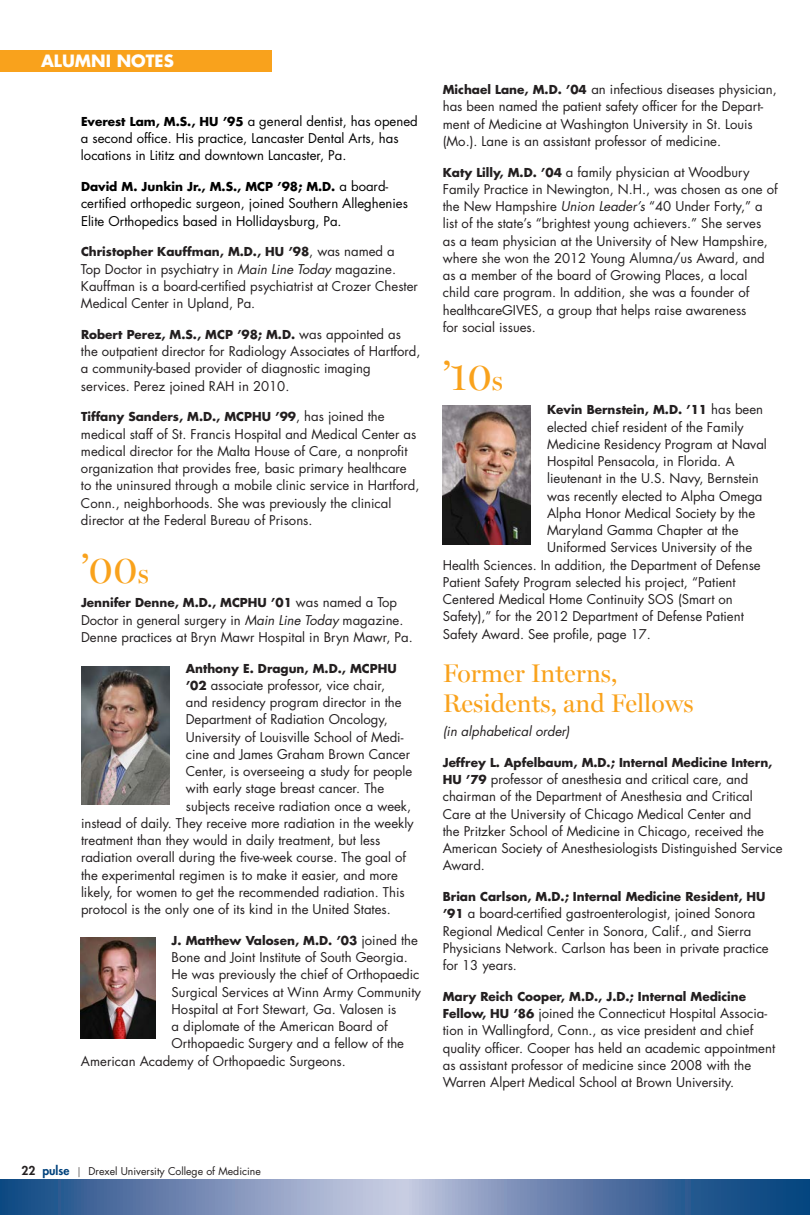
<style>
.page{position:relative;width:810px;height:1215px;background:#fff}
.page>*{position:absolute;margin:0;border:0;box-sizing:border-box;transform-origin:0 0}
._00s{font:40.2px "Miller Display";color:#f9a21c}
._00s-2{font:25.5px/30px "Miller Display";color:#f9a21c}
.Headlines_smaller_se{font:700 16.5px "Futura";color:#fff}
.Body_Alumni_Section{font:13.2px/17.2px "Futura";color:#231f20}
.Body_Alumni_Section-2{font:13.2px/17.2px "Futura";color:#000}
.Body_Alumni_Section-3{font:italic 13.2px "Futura";color:#231f20}
.Body_Alumni_Section-4{font:700 12px "Futura";color:#231f20}
.Body_Alumni_Section-5{font:700 12px "Futura";color:#000}
.t1{font:10.5px "Futura";color:#231f20}
.s1{font-weight:700;font-size:12px}
.s2{font-weight:400;font-size:13.2px}
.s3{font-style:italic}
.s4{font-size:28.2px}
.s5{font-weight:800;font-size:12px}
.s6{font-weight:800;font-size:12px;color:#01427c}
.s7{font-family:"Miller Text"}
</style>
<div class="page">
<svg style="left:0;top:1180px;width:809px;height:35px;background:#6481ad"></svg>
<hr style="left:809px;top:1180px;width:1px;height:35px;background:#04457f">
<div style="left:0;top:51px;width:272px;height:21px;background:#f9a21c"></div>
<img style="left:81px;top:666px;width:89px;height:138px">
<img style="left:442px;top:406px;width:89px;height:138px">
<img style="left:80px;top:938px;width:75px;height:101px">
<p class="Headlines_smaller_se" style="left:41px;top:49px;width:134px">ALUMNI NOTES</p>
<p class="Body_Alumni_Section-2" style="left:81px;top:112px;width:338px"><span class="s1">Everest Lam, M.S., HU ’95</span> a general dentist, has opened a second office. His practice, Lancaster Dental Arts, has locations in Lititz and downtown Lancaster, Pa.</p>
<p class="Body_Alumni_Section-5" style="left:81px;top:178px;width:309px">David M. Junkin Jr., M.S., MCP ’98; M.D. <span class="s2">a board-</span></p>
<p class="Body_Alumni_Section-2" style="left:81px;top:195px;width:329px">certified orthopedic surgeon, joined Southern Alleghenies<br>Elite Orthopedics based in Hollidaysburg, Pa.</p>
<p class="Body_Alumni_Section-4" style="left:81px;top:244px;width:315px">Christopher Kauffman, M.D., HU ’98<span class="s2">, was named a</span></p>
<p class="Body_Alumni_Section" style="left:81px;top:260px;width:338px">Top Doctor in psychiatry in <span class="s3">Main Line Today</span> magazine.<br>Kauffman is a board-certified psychiatrist at Crozer Chester<br>Medical Center in Upland, Pa.</p>
<p class="Body_Alumni_Section-4" style="left:81px;top:326px;width:321px">Robert Perez, M.S., MCP ’98; M.D. <span class="s2">was appointed as</span></p>
<p class="Body_Alumni_Section" style="left:81px;top:343px;width:341px">the outpatient director for Radiology Associates of Hartford, a community-based provider of diagnostic imaging services. Perez joined RAH in 2010.</p>
<p class="Body_Alumni_Section-4" style="left:81px;top:409px;width:305px">Tiffany Sanders, M.D., MCPHU ’99<span class="s2">, has joined the</span></p>
<p class="Body_Alumni_Section" style="left:81px;top:425px;width:340px">medical staff of St. Francis Hospital and Medical Center as medical director for the Malta House of Care, a nonprofit organization that provides free, basic primary healthcare to the uninsured through a mobile clinic service in Hartford, Conn., neighborhoods. She was previously the clinical director at the Federal Bureau of Prisons.</p>
<p class="_00s" style="left:81px;top:546px;width:69px">’00<span class="s4">s</span></p>
<p class="Body_Alumni_Section-4" style="left:81px;top:595px;width:318px">Jennifer Denne, M.D., MCPHU ’01 <span class="s2">was named a Top</span></p>
<p class="Body_Alumni_Section" style="left:81px;top:611px;width:333px">Doctor in general surgery in <span class="s3">Main Line Today</span> magazine.<br>Denne practices at Bryn Mawr Hospital in Bryn Mawr, Pa.</p>
<p class="Body_Alumni_Section-4" style="left:186px;top:660px;width:212px">Anthony E. Dragun, M.D., MCPHU</p>
<p class="Body_Alumni_Section" style="left:186px;top:676px;width:201px"><span class="s1">’02</span> associate professor, vice chair,</p>
<p class="Body_Alumni_Section" style="left:186px;top:694px;width:217px">and residency program director in the</p>
<p class="Body_Alumni_Section" style="left:186px;top:711px;width:204px">Department of Radiation Oncology,</p>
<p class="Body_Alumni_Section" style="left:186px;top:728px;width:219px">University of Louisville School of Medi-</p>
<p class="Body_Alumni_Section" style="left:186px;top:745px;width:226px">cine and James Graham Brown Cancer</p>
<p class="Body_Alumni_Section" style="left:186px;top:762px;width:228px">Center, is overseeing a study for people</p>
<p class="Body_Alumni_Section" style="left:186px;top:780px;width:200px">with early stage breast cancer. The</p>
<p class="Body_Alumni_Section" style="left:186px;top:797px;width:227px">subjects receive radiation once a week,</p>
<p class="Body_Alumni_Section" style="left:81px;top:814px;width:334px">instead of daily. They receive more radiation in the weekly</p>
<p class="Body_Alumni_Section" style="left:81px;top:831px;width:301px">treatment than they would in daily treatment, but less</p>
<p class="Body_Alumni_Section" style="left:81px;top:849px;width:327px">radiation overall during the five-week course. The goal of</p>
<p class="Body_Alumni_Section" style="left:81px;top:866px;width:319px">the experimental regimen is to make it easier, and more</p>
<p class="Body_Alumni_Section" style="left:81px;top:883px;width:325px">likely, for women to get the recommended radiation. This</p>
<p class="Body_Alumni_Section" style="left:81px;top:900px;width:311px">protocol is the only one of its kind in the United States.</p>
<p class="Body_Alumni_Section-4" style="left:172px;top:932px;width:248px">J. Matthew Valosen, M.D. ’03 <span class="s2">joined the</span></p>
<p class="Body_Alumni_Section" style="left:172px;top:949px;width:238px">Bone and Joint Institute of South Georgia.</p>
<p class="Body_Alumni_Section" style="left:172px;top:966px;width:249px">He was previously the chief of Orthopaedic</p>
<p class="Body_Alumni_Section" style="left:172px;top:983px;width:251px">Surgical Services at Winn Army Community</p>
<p class="Body_Alumni_Section" style="left:172px;top:1000px;width:226px">Hospital at Fort Stewart, Ga. Valosen is</p>
<p class="Body_Alumni_Section" style="left:172px;top:1017px;width:218px">a diplomate of the American Board of</p>
<p class="Body_Alumni_Section" style="left:172px;top:1035px;width:234px">Orthopaedic Surgery and a fellow of the</p>
<p class="Body_Alumni_Section" style="left:81px;top:1052px;width:266px">American Academy of Orthopaedic Surgeons.</p>
<p class="Body_Alumni_Section" style="left:443px;top:81px;width:336px"><span class="s1">Michael Lane, M.D. ’04</span> an infectious diseases physician, has been named the patient safety officer for the Depart&shy;ment of Medicine at Washington University in St. Louis (Mo.). Lane is an assistant professor of medicine.</p>
<p class="Body_Alumni_Section" style="left:443px;top:163px;width:336px"><span class="s1">Katy Lilly, M.D. ’04</span> a family physician at Woodbury Family Practice in Newington, N.H., was chosen as one of the New Hampshire <span class="s3">Union Leader’s</span> “40 Under Forty,” a list of the state’s “brightest young achievers.” She serves<br>as a team physician at the University of New Hampshire, where she won the 2012 Young Alumna/us Award, and as a member of the board of Growing Places, a local child care program. In addition, she was a founder of healthcareGIVES, a group that helps raise awareness<br>for social issues.</p>
<p class="_00s" style="left:443px;top:353px;width:62px">’10<span class="s4">s</span></p>
<p class="Body_Alumni_Section-4" style="left:547px;top:402px;width:218px">Kevin Bernstein, M.D. ’11 <span class="s2">has been</span></p>
<p class="Body_Alumni_Section" style="left:547px;top:418px;width:198px">elected chief resident of the Family</p>
<p class="Body_Alumni_Section" style="left:547px;top:435px;width:221px">Medicine Residency Program at Naval</p>
<p class="Body_Alumni_Section" style="left:547px;top:453px;width:189px">Hospital Pensacola, in Florida. A</p>
<p class="Body_Alumni_Section" style="left:547px;top:470px;width:213px">lieutenant in the U.S. Navy, Bernstein</p>
<p class="Body_Alumni_Section" style="left:547px;top:487px;width:217px">was recently elected to Alpha Omega</p>
<p class="Body_Alumni_Section" style="left:547px;top:504px;width:210px">Alpha Honor Medical Society by the</p>
<p class="Body_Alumni_Section" style="left:547px;top:522px;width:193px">Maryland Gamma Chapter at the</p>
<p class="Body_Alumni_Section" style="left:547px;top:539px;width:207px">Uniformed Services University of the</p>
<p class="Body_Alumni_Section" style="left:443px;top:556px;width:319px">Health Sciences. In addition, the Department of Defense</p>
<p class="Body_Alumni_Section" style="left:443px;top:573px;width:294px">Patient Safety Program selected his project, “Patient</p>
<p class="Body_Alumni_Section" style="left:443px;top:591px;width:292px">Centered Medical Home Continuity SOS (Smart on</p>
<p class="Body_Alumni_Section" style="left:443px;top:608px;width:303px">Safety),” for the 2012 Department of Defense Patient</p>
<p class="Body_Alumni_Section" style="left:443px;top:625px;width:210px">Safety Award. See profile, page 17.</p>
<p class="_00s-2" style="left:443px;top:658px;width:252px">Former Interns,<br>Residents, and Fellows</p>
<p class="Body_Alumni_Section-3" style="left:443px;top:723px;width:128px">(in alphabetical order)</p>
<p class="Body_Alumni_Section-4" style="left:443px;top:754px;width:331px">Jeffrey L. Apfelbaum, M.D.; Internal Medicine Intern,</p>
<p class="Body_Alumni_Section" style="left:443px;top:771px;width:341px"><span class="s1">HU ’79</span> professor of anesthesia and critical care, and chairman of the Department of Anesthesia and Critical Care at the University of Chicago Medical Center and<br>the Pritzker School of Medicine in Chicago, received the American Society of Anesthesiologists Distinguished Service Award.</p>
<p class="Body_Alumni_Section-4" style="left:443px;top:888px;width:324px">Brian Carlson, M.D.; Internal Medicine Resident, HU</p>
<p class="Body_Alumni_Section" style="left:443px;top:905px;width:327px"><span class="s1">’91</span> a board-certified gastroenterologist, joined Sonora Regional Medical Center in Sonora, Calif., and Sierra Physicians Network. Carlson has been in private practice for 13 years.</p>
<p class="Body_Alumni_Section-4" style="left:443px;top:988px;width:305px">Mary Reich Cooper, M.D., J.D.; Internal Medicine</p>
<p class="Body_Alumni_Section" style="left:443px;top:1005px;width:334px"><span class="s1">Fellow, HU ’86</span> joined the Connecticut Hospital Associa&shy;tion in Wallingford, Conn., as vice president and chief quality officer. Cooper has held an academic appointment as assistant professor of medicine since 2008 with the Warren Alpert Medical School at Brown University.</p>
<p class="t1" style="left:22px;top:1164px;width:241px"><span class="s5">22</span> <span class="s6">pulse</span> <span class="s7">|</span> Drexel University College of Medicine</p>
</div>
